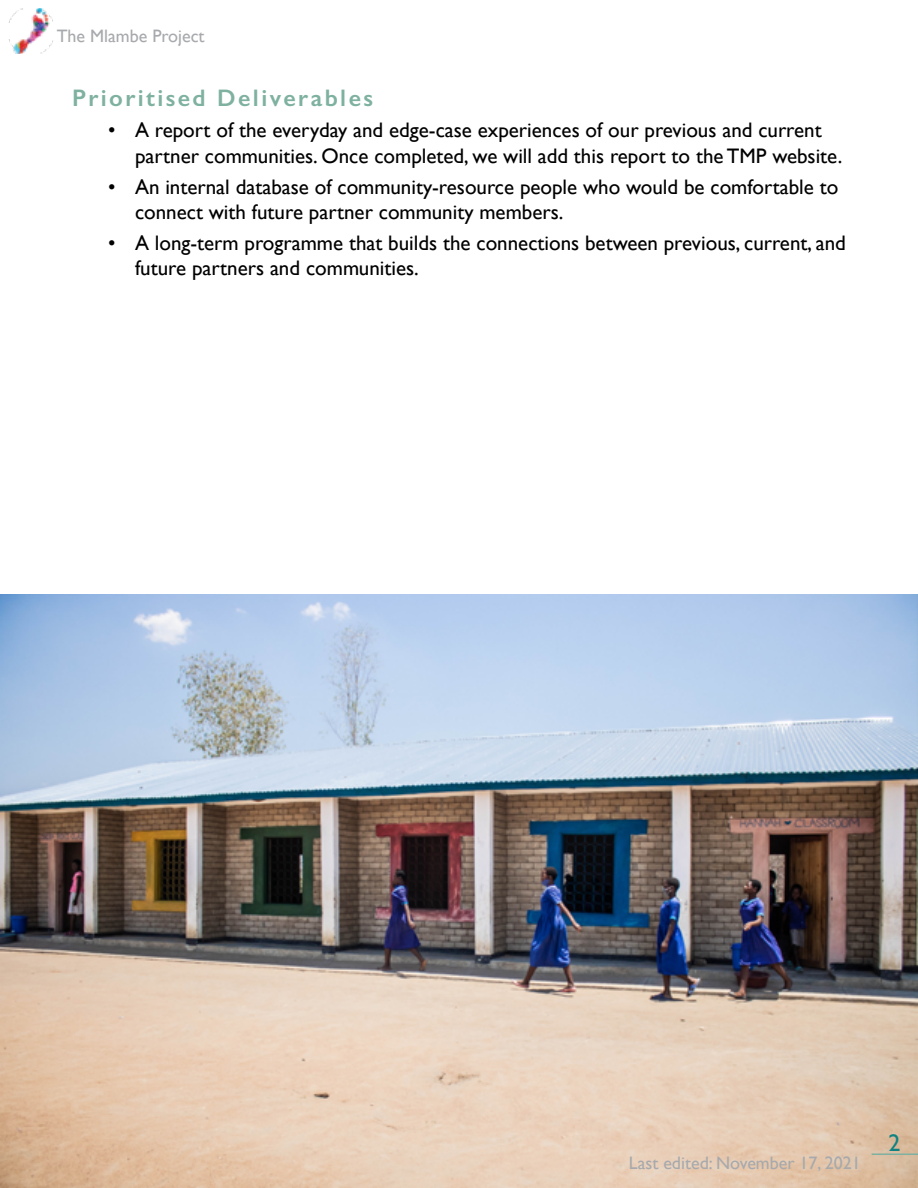
<style>
.page{position:relative;width:918px;height:1188px;background:#fff}
.page>*{position:absolute;margin:0;border:0;box-sizing:border-box;transform-origin:0 0}
.t1{font:600 24px "Gill Sans";letter-spacing:.1em;color:#7eb19f}
.t2{font:24px "Gill Sans";color:#108282}
.t3{font:21px/25.2px "Gill Sans";color:#000}
.t4{font:18px "Gill Sans";color:#a7a9ac}
</style>
<div class="page">
<img style="left:8px;top:8px;width:45px;height:46px">
<img style="left:0;top:594px;width:918px;height:594px">
<hr style="left:872px;top:1154px;width:46px;height:1px;background:#7eb19f">
<p class="t4" style="left:57px;top:25px;width:149px">The Mlambe Project</p>
<p class="t1" style="left:72px;top:84px;width:303px">Prioritised Deliverables</p>
<p class="t3" style="left:135px;top:118px;width:709px;text-indent:-27px">• A report of the everyday and edge-case experiences of our previous and current partner communities. Once completed, we will add this report to the TMP website.</p>
<p class="t3" style="left:135px;top:174px;width:705px;text-indent:-27px">• An internal database of community-resource people who would be comfortable to connect with future partner community members.</p>
<p class="t3" style="left:135px;top:230px;width:713px;text-indent:-27px">• A long-term programme that builds the connections between previous, current, and future partners and communities.</p>
<p class="t4" style="left:629px;top:1152px;width:233px">Last edited: November 17, 2021</p>
<p class="t2" style="left:888px;top:1128px;width:13px">2</p>
</div>
